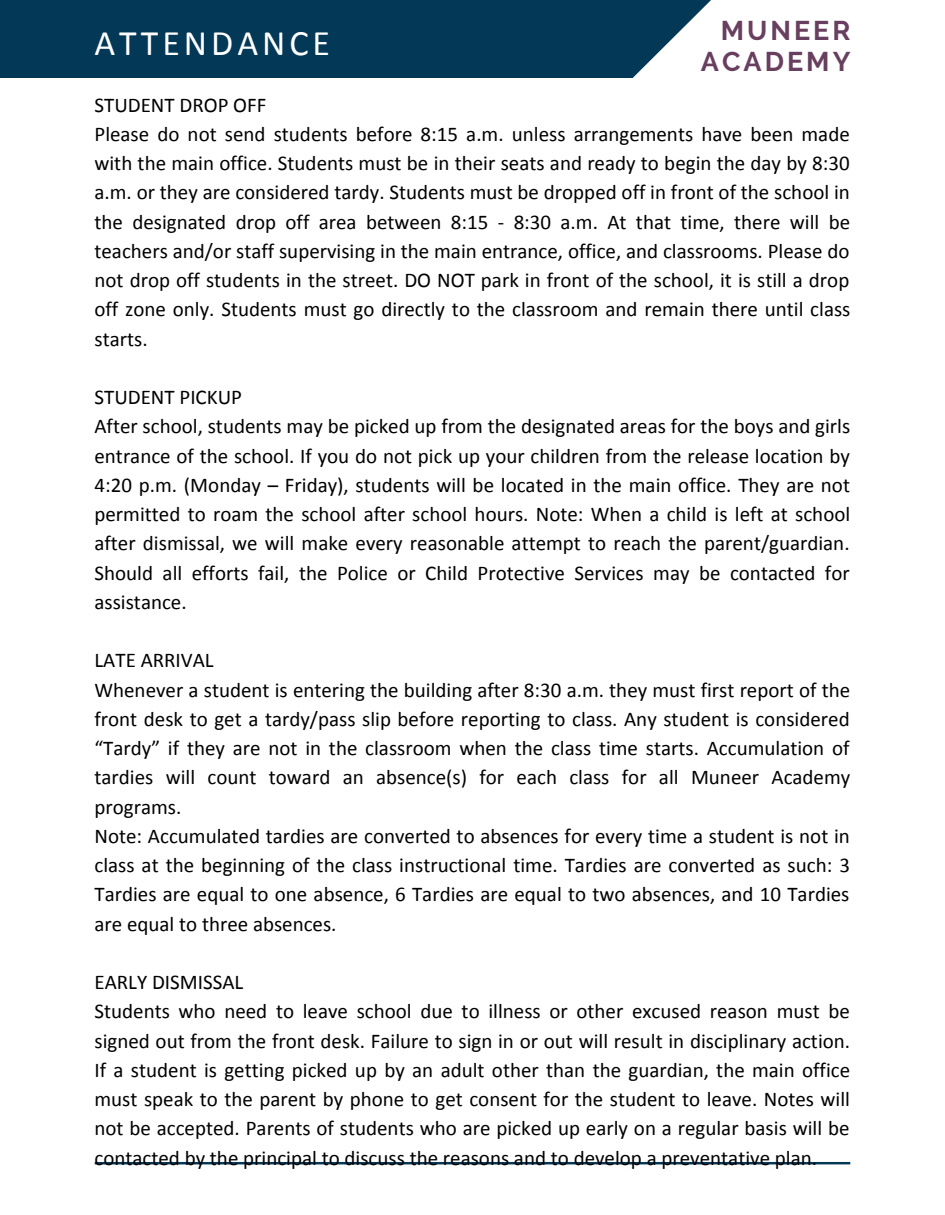
<style>
.page{position:relative;width:945px;height:1215px;background:#fff}
.page>*{position:absolute;margin:0;border:0;box-sizing:border-box;transform-origin:0 0}
.t1{font:36px "Calibri";letter-spacing:.11em;color:#fff}
.t2{font:700 27px/31.5px "Raleway";letter-spacing:.11em;color:#683f5f;text-align:right}
.t3{font:21px/29.2px "Calibri";color:#000}
</style>
<div class="page">
<div style="left:0;top:0;width:711px;height:78px;background:#043857"></div>
<hr style="left:95px;top:1162px;width:755px;height:2px;background:#043857">
<p class="t2" style="left:701px;top:14px;width:151px">MUNEER<br>ACADEMY</p>
<p class="t3" style="left:94px;top:92px;width:757px">STUDENT DROP OFF<br>Please do not send students before 8:15 a.m. unless arrangements have been made with the main office. Students must be in their seats and ready to begin the day by 8:30 a.m. or they are considered tardy. Students must be dropped off in front of the school in the designated drop off area between 8:15 - 8:30 a.m. At that time, there will be teachers and/or staff supervising in the main entrance, office, and classrooms. Please do not drop off students in the street. DO NOT park in front of the school, it is still a drop off zone only. Students must go directly to the classroom and remain there until class starts.</p>
<h1 class="t1" style="left:94px;top:28px;width:237px">ATTENDANCE</h1>
<p class="t3" style="left:94px;top:384px;width:757px">STUDENT PICKUP<br>After school, students may be picked up from the designated areas for the boys and girls entrance of the school. If you do not pick up your children from the release location by 4:20 p.m. (Monday – Friday), students will be located in the main office. They are not permitted to roam the school after school hours. Note: When a child is left at school after dismissal, we will make every reasonable attempt to reach the parent/guardian.<br>Should all efforts fail, the Police or Child Protective Services may be contacted for assistance.</p>
<p class="t3" style="left:94px;top:647px;width:757px">LATE ARRIVAL<br>Whenever a student is entering the building after 8:30 a.m. they must first report of the front desk to get a tardy/pass slip before reporting to class. Any student is considered “Tardy” if they are not in the classroom when the class time starts. Accumulation of tardies will count toward an absence(s) for each class for all Muneer Academy programs.<br>Note: Accumulated tardies are converted to absences for every time a student is not in class at the beginning of the class instructional time. Tardies are converted as such: 3<br>Tardies are equal to one absence, 6 Tardies are equal to two absences, and 10 Tardies are equal to three absences.</p>
<p class="t3" style="left:94px;top:969px;width:757px">EARLY DISMISSAL<br>Students who need to leave school due to illness or other excused reason must be signed out from the front desk. Failure to sign in or out will result in disciplinary action.<br>If a student is getting picked up by an adult other than the guardian, the main office must speak to the parent by phone to get consent for the student to leave. Notes will not be accepted. Parents of students who are picked up early on a regular basis will be contacted by the principal to discuss the reasons and to develop a preventative plan.</p>
</div>
